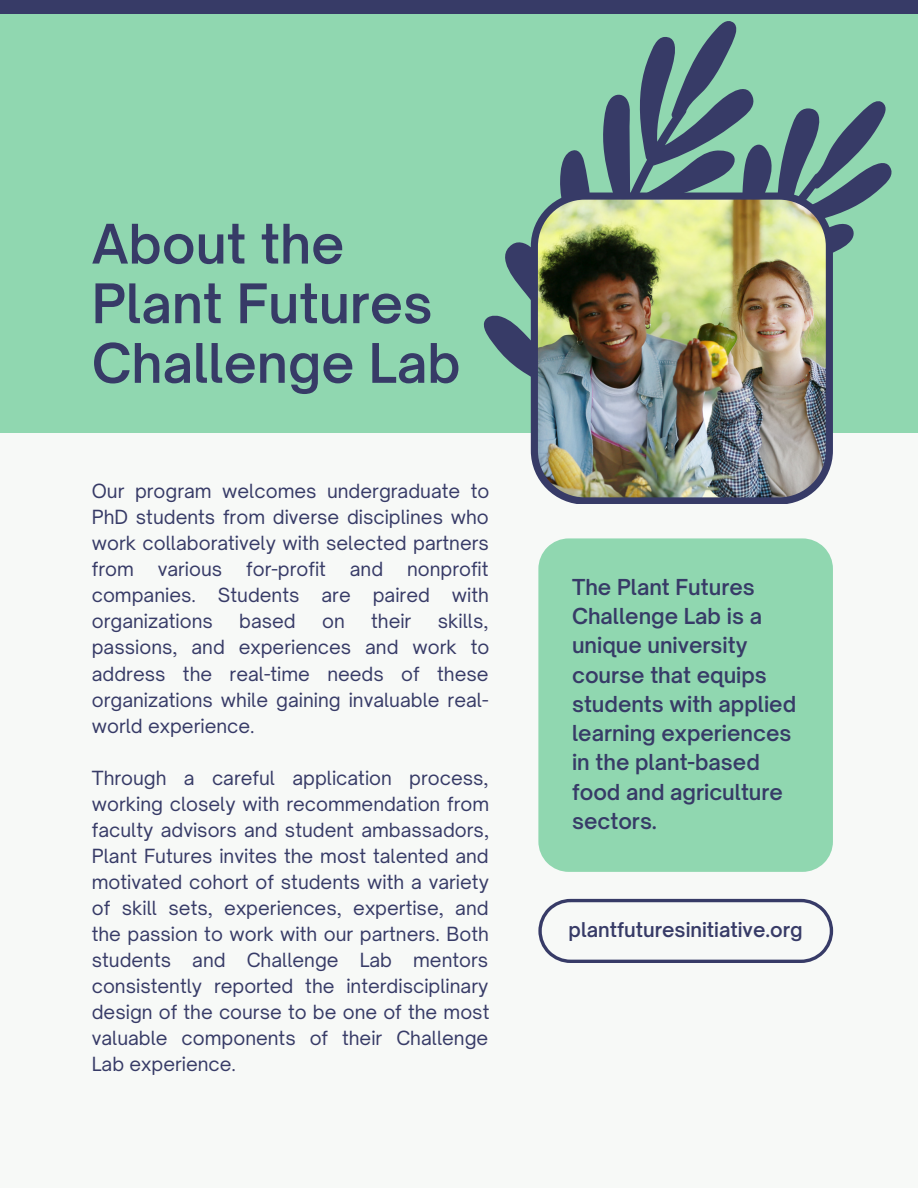
<style>
.page{position:relative;width:918px;height:1188px;background:#f7f9f7}
.page>*{position:absolute;margin:0;border:0;box-sizing:border-box;transform-origin:0 0}
.t1{font:600 52.2px "Open Sauce One";color:#373b67}
.t2{font:600 21px/29.2px "Open Sauce One";color:#373b67}
.t3{font:600 19.5px "Open Sauce One";color:#373b67}
.t4{font:18.75px/26.1px "Open Sauce One";color:#373b67;text-align:justify}
</style>
<div class="page">
<div style="left:0;top:0;width:918px;height:432px;background:#90d7b0"></div>
<svg style="left:447px;top:21px;width:290px;height:412px"></svg>
<svg style="left:515px;top:35px;width:403px;height:419px"></svg>
<img style="left:531px;top:193px;width:302px;height:311px">
<div style="left:538px;top:538px;width:295px;height:334px;background:#90d7b0"></div>
<svg style="left:538px;top:899px;width:295px;height:64px"></svg>
<div style="left:0;top:0;width:918px;height:14px;background:#373b67"></div>
<p class="t1" style="left:92px;top:211px;width:254px">About the</p>
<p class="t1" style="left:92px;top:271px;width:342px">Plant Futures</p>
<p class="t1" style="left:92px;top:331px;width:370px">Challenge Lab</p>
<p class="t4" style="left:92px;top:478px;width:399px">Our program welcomes undergraduate to PhD students from diverse disciplines who work collaboratively with selected partners from</p>
<p class="t4" style="left:92px;top:556px;width:399px;text-indent:315px">nonprofit companies. Students are paired with organizations</p>
<p class="t4" style="left:158px;top:556px;width:66px">various</p>
<p class="t4" style="left:246px;top:556px;width:81px">for-profit</p>
<p class="t4" style="left:350px;top:556px;width:35px">and</p>
<p class="t4" style="left:92px;top:608px;width:399px;text-indent:346px">skills, passions, and experiences and work to address the real-time needs of these organizations while gaining invaluable real&shy;world experience.</p>
<p class="t4" style="left:92px;top:765px;width:399px">Through a careful application process, working closely with recommendation from faculty advisors and student ambassadors, Plant Futures invites the most talented and motivated cohort of students with a variety of skill sets, experiences, expertise, and the passion to work with our partners. Both students and Challenge Lab mentors consistently reported the interdisciplinary design of the course to be one of the most valuable components of their Challenge Lab experience.</p>
<p class="t4" style="left:239px;top:608px;width:58px">based</p>
<p class="t4" style="left:322px;top:608px;width:24px">on</p>
<p class="t4" style="left:371px;top:608px;width:42px">their</p>
<p class="t2" style="left:572px;top:572px;width:226px">The Plant Futures<br>Challenge Lab is a unique university course that equips students with applied learning experiences in the plant-based food and agriculture sectors.</p>
<p class="t3" style="left:569px;top:918px;width:236px">plantfuturesinitiative.org</p>
</div>
